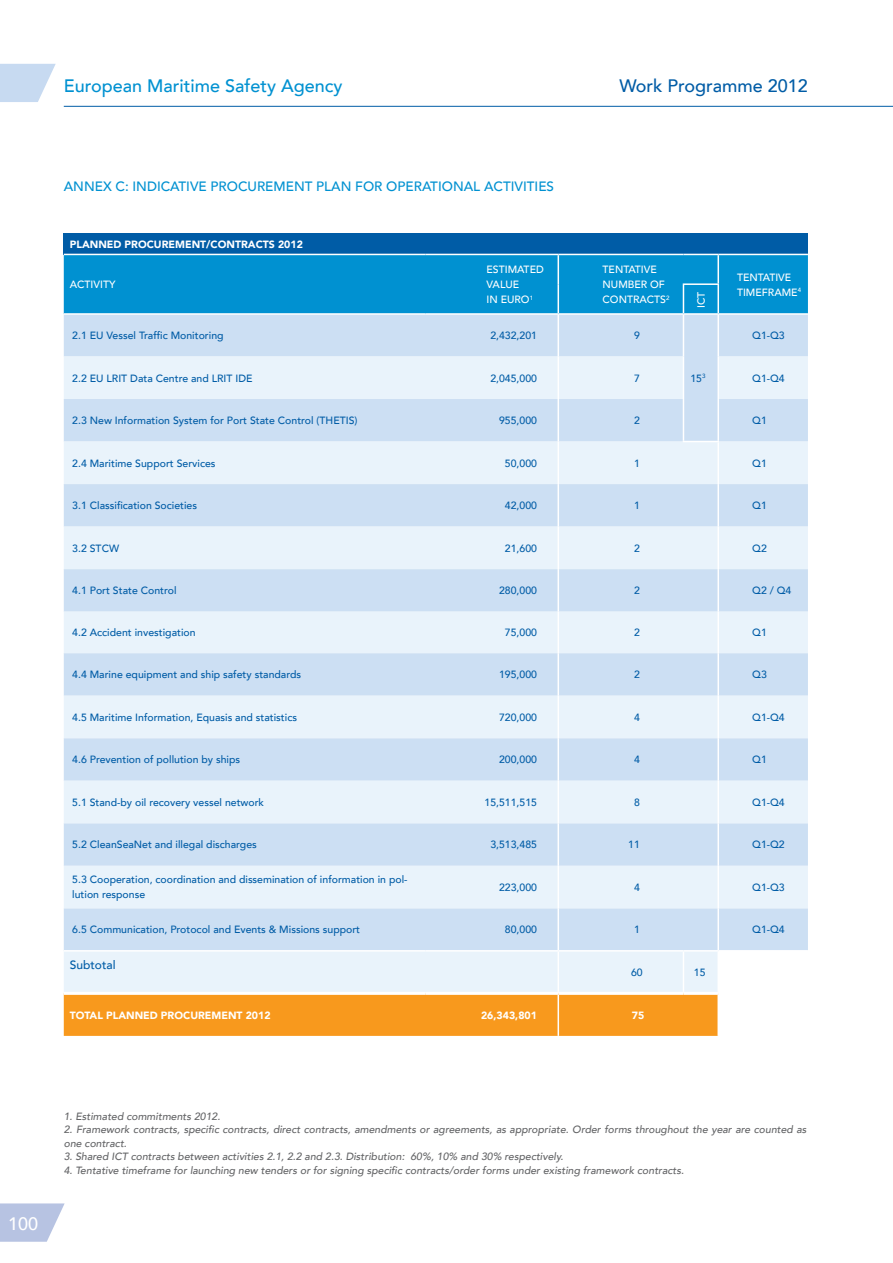
<style>
.page{position:relative;width:893px;height:1263px;background:#fff}
.page>*{position:absolute;margin:0;border:0;box-sizing:border-box;transform-origin:0 0}
.t1{font:500 18px "Avenir LT";color:#0091d1}
.t2{font:500 18px "Avenir LT";color:#005ca6}
.t3{font:500 18px "Avenir LT";color:#fff}
.t4{font:500 13.5px "Avenir LT";color:#0091d1}
.t5{font:500 12px "Avenir LT";color:#005ca6}
.t6{font:500 10.5px/15px "Avenir LT";color:#005ca6}
.t7{font:italic 500 10.5px/13.5px "Avenir LT";color:#636466}
.t8{font:500 10.5px/15px "Avenir LT";color:#fff}
.t9{font:900 10.5px "Avenir LT";color:#fff}
.t10{font:500 6.15px "Avenir LT";color:#fff}
</style>
<div class="page">
<svg style="left:0;top:64px;width:56px;height:38px"></svg>
<hr style="left:64px;top:106px;width:829px;height:1px;background:#005ca6">
<svg style="left:0;top:1203px;width:65px;height:39px;background:#c2cce6"></svg>
<div style="left:64px;top:233px;width:744px;height:21px;background:#005ca6"></div>
<div style="left:64px;top:315px;width:744px;height:41px;background:#ccdff3"></div>
<svg style="left:64px;top:356px;width:744px;height:636px;background:#dbe9f7"></svg>
<div style="left:64px;top:995px;width:653px;height:41px;background:#f8991d"></div>
<hr style="left:558px;top:356px;width:1px;height:43px;background:#fff">
<hr style="left:558px;top:399px;width:1px;height:42px;background:#fff">
<hr style="left:558px;top:441px;width:1px;height:43px;background:#fff">
<hr style="left:558px;top:484px;width:1px;height:43px;background:#fff">
<hr style="left:558px;top:527px;width:1px;height:42px;background:#fff">
<hr style="left:558px;top:569px;width:1px;height:43px;background:#fff">
<hr style="left:558px;top:612px;width:1px;height:41px;background:#fff">
<hr style="left:558px;top:653px;width:1px;height:43px;background:#fff">
<hr style="left:558px;top:696px;width:1px;height:42px;background:#fff">
<hr style="left:558px;top:738px;width:1px;height:43px;background:#fff">
<hr style="left:558px;top:781px;width:1px;height:42px;background:#fff">
<hr style="left:558px;top:823px;width:1px;height:43px;background:#fff">
<hr style="left:558px;top:866px;width:1px;height:42px;background:#fff">
<hr style="left:558px;top:908px;width:1px;height:42px;background:#fff">
<hr style="left:717px;top:442px;width:2px;height:42px;background:#fff">
<hr style="left:717px;top:484px;width:2px;height:43px;background:#fff">
<hr style="left:717px;top:527px;width:2px;height:42px;background:#fff">
<hr style="left:717px;top:569px;width:2px;height:43px;background:#fff">
<hr style="left:717px;top:612px;width:2px;height:41px;background:#fff">
<hr style="left:717px;top:653px;width:2px;height:43px;background:#fff">
<hr style="left:717px;top:696px;width:2px;height:42px;background:#fff">
<hr style="left:717px;top:738px;width:2px;height:43px;background:#fff">
<hr style="left:717px;top:781px;width:2px;height:42px;background:#fff">
<hr style="left:717px;top:823px;width:2px;height:43px;background:#fff">
<hr style="left:717px;top:866px;width:2px;height:42px;background:#fff">
<hr style="left:717px;top:908px;width:2px;height:42px;background:#fff">
<div style="left:64px;top:255px;width:744px;height:58px;background:#0091d1"></div>
<hr style="left:717px;top:285px;width:2px;height:28px;background:#fff">
<hr style="left:64px;top:950px;width:361px;height:1px;background:#fff">
<hr style="left:425px;top:950px;width:133px;height:1px;background:#fff">
<hr style="left:558px;top:950px;width:125px;height:1px;background:#fff">
<hr style="left:558px;top:951px;width:1px;height:41px;background:#fff">
<hr style="left:718px;top:950px;width:90px;height:1px;background:#fff">
<hr style="left:683px;top:950px;width:35px;height:1px;background:#fff">
<hr style="left:683px;top:951px;width:1px;height:41px;background:#fff">
<hr style="left:717px;top:951px;width:2px;height:41px;background:#fff">
<hr style="left:558px;top:315px;width:1px;height:41px;background:#fff">
<hr style="left:683px;top:315px;width:1px;height:41px;background:#fff">
<hr style="left:717px;top:315px;width:2px;height:41px;background:#fff">
<hr style="left:683px;top:356px;width:1px;height:43px;background:#fff">
<hr style="left:717px;top:356px;width:2px;height:43px;background:#fff">
<hr style="left:683px;top:399px;width:1px;height:42px;background:#fff">
<hr style="left:717px;top:399px;width:2px;height:42px;background:#fff">
<hr style="left:683px;top:441px;width:36px;height:1px;background:#fff">
<hr style="left:717px;top:255px;width:2px;height:28px;background:#fff">
<hr style="left:683px;top:283px;width:36px;height:2px;background:#fff">
<hr style="left:558px;top:995px;width:1px;height:41px;background:#fff">
<h1 class="t1" style="left:64px;top:76px;width:280px">European Maritime Safety Agency</h1>
<p class="t4" style="left:64px;top:179px;width:107px">Annex C: I ndicat</p>
<p class="t4" style="left:186px;top:179px;width:89px">ive procureme</p>
<p class="t4" style="left:294px;top:179px;width:200px">nt plan for ope rational act</p>
<p class="t4" style="left:511px;top:179px;width:36px">ivities</p>
<p class="t9" style="left:70px;top:238px;width:235px">PLANNED PROCUREMENT/CONTRACTS 2012</p>
<p class="t8" style="left:70px;top:277px;width:47px">Activity</p>
<p class="t8" style="left:486px;top:262px;width:29px">estimate</p>
<p class="t8" style="left:536px;top:262px;width:9px">d</p>
<p class="t8" style="left:486px;top:277px;width:48px">value<br>in euro<sup>1</sup></p>
<h1 class="t2" style="left:619px;top:76px;width:190px">Work Programme 2012</h1>
<p class="t8" style="left:603px;top:262px;width:61px">te ntative number of contract</p>
<p class="t8" style="left:660px;top:292px;width:11px">S<sup>2</sup></p>
<p class="t8" style="left:694px;top:308px;width:18px;rotate:-90deg">ICT</p>
<p class="t8" style="left:737px;top:270px;width:54px">te ntative timef</p>
<p class="t8" style="left:768px;top:285px;width:16px">rame</p>
<p class="t10" style="left:798px;top:286px;width:5px">4</p>
<p class="t6" style="left:72px;top:328px;width:153px">2.1 EU Vessel Traffic Monitoring</p>
<p class="t6" style="left:490px;top:328px;width:48px">2,432,201</p>
<p class="t6" style="left:634px;top:328px;width:7px">9</p>
<p class="t6" style="left:752px;top:328px;width:34px">Q1-Q3</p>
<p class="t6" style="left:72px;top:371px;width:182px">2.2 EU LRIT Data Centre and LRIT ID E</p>
<p class="t6" style="left:490px;top:371px;width:48px">2,045,000</p>
<p class="t6" style="left:634px;top:371px;width:7px">7</p>
<p class="t6" style="left:752px;top:371px;width:34px">Q1-Q4</p>
<p class="t6" style="left:72px;top:413px;width:287px">2.3 N ew I nformation System for Port State Control (TH ETI S)</p>
<p class="t6" style="left:499px;top:413px;width:39px">955,000</p>
<p class="t6" style="left:634px;top:413px;width:7px">2</p>
<p class="t6" style="left:752px;top:413px;width:16px">Q1</p>
<p class="t6" style="left:72px;top:456px;width:145px">2.4 Maritime Support Services</p>
<p class="t6" style="left:505px;top:456px;width:34px">50,000</p>
<p class="t6" style="left:634px;top:456px;width:7px">1</p>
<p class="t6" style="left:752px;top:456px;width:16px">Q1</p>
<p class="t6" style="left:72px;top:498px;width:126px">3.1 Classification Societies</p>
<p class="t6" style="left:505px;top:498px;width:34px">42,000</p>
<p class="t6" style="left:634px;top:498px;width:7px">1</p>
<p class="t6" style="left:752px;top:498px;width:16px">Q1</p>
<p class="t6" style="left:72px;top:541px;width:48px">3.2 STCW</p>
<p class="t6" style="left:505px;top:541px;width:34px">21,600</p>
<p class="t6" style="left:634px;top:541px;width:7px">2</p>
<p class="t6" style="left:752px;top:541px;width:16px">Q2</p>
<p class="t6" style="left:72px;top:583px;width:106px">4.1 Port State Control</p>
<p class="t6" style="left:499px;top:583px;width:39px">280,000</p>
<p class="t6" style="left:634px;top:583px;width:7px">2</p>
<p class="t6" style="left:752px;top:583px;width:41px">Q2 / Q4</p>
<p class="t6" style="left:72px;top:625px;width:125px">4.2 Accident investigation</p>
<p class="t6" style="left:505px;top:625px;width:34px">75,000</p>
<p class="t6" style="left:634px;top:625px;width:7px">2</p>
<p class="t6" style="left:752px;top:625px;width:16px">Q1</p>
<p class="t6" style="left:72px;top:667px;width:230px">4.4 Marine equipment and ship safety standards</p>
<p class="t6" style="left:499px;top:667px;width:39px">195,000</p>
<p class="t6" style="left:634px;top:667px;width:7px">2</p>
<p class="t6" style="left:752px;top:667px;width:16px">Q3</p>
<p class="t6" style="left:72px;top:710px;width:226px">4.5 Maritime I nformation, Equasis and statistics</p>
<p class="t6" style="left:499px;top:710px;width:39px">720,000</p>
<p class="t6" style="left:634px;top:710px;width:7px">4</p>
<p class="t6" style="left:752px;top:710px;width:34px">Q1-Q4</p>
<p class="t6" style="left:72px;top:752px;width:169px">4.6 Prevention of pollution by ships</p>
<p class="t6" style="left:499px;top:752px;width:39px">200,000</p>
<p class="t6" style="left:634px;top:752px;width:7px">4</p>
<p class="t6" style="left:752px;top:752px;width:16px">Q1</p>
<p class="t6" style="left:72px;top:795px;width:193px">5.1 Stand-by oil recovery vessel network</p>
<p class="t6" style="left:484px;top:795px;width:54px">15,511,515</p>
<p class="t6" style="left:634px;top:795px;width:7px">8</p>
<p class="t6" style="left:752px;top:795px;width:34px">Q1-Q4</p>
<p class="t6" style="left:72px;top:837px;width:186px">5.2 CleanSeaNet and illegal discharges</p>
<p class="t6" style="left:490px;top:837px;width:48px">3,513,485</p>
<p class="t6" style="left:628px;top:837px;width:13px">11</p>
<p class="t6" style="left:752px;top:837px;width:34px">Q1-Q2</p>
<p class="t6" style="left:72px;top:872px;width:337px">5.3 Cooperation, coordination and dissemination of information in pol&shy;lution response</p>
<p class="t6" style="left:499px;top:880px;width:39px">223,000</p>
<p class="t6" style="left:634px;top:880px;width:7px">4</p>
<p class="t6" style="left:752px;top:880px;width:34px">Q1-Q3</p>
<p class="t6" style="left:72px;top:923px;width:289px">6.5 Communication, Protocol and Events &amp; Missions support</p>
<p class="t6" style="left:505px;top:923px;width:34px">80,000</p>
<p class="t6" style="left:634px;top:923px;width:7px">1</p>
<p class="t6" style="left:752px;top:923px;width:34px">Q1-Q4</p>
<p class="t5" style="left:70px;top:958px;width:47px">Subtotal</p>
<p class="t6" style="left:631px;top:965px;width:13px">60</p>
<p class="t6" style="left:694px;top:965px;width:13px">15</p>
<p class="t9" style="left:70px;top:1008px;width:202px">TOTAL PLANNED PROCUREMENT 2012</p>
<p class="t9" style="left:481px;top:1008px;width:57px">26,343,801</p>
<p class="t9" style="left:632px;top:1008px;width:14px">75</p>
<p class="t6" style="left:690px;top:371px;width:17px">15<sup>3</sup></p>
<h1 class="t3" style="left:8px;top:1213px;width:32px">100</h1>
<p class="t7" style="left:64px;top:1109px;width:158px">1. Estimated commitments 2012.</p>
<p class="t7" style="left:64px;top:1123px;width:744px">2. Framework contracts, specific contracts, direct contracts, amendments or agreements, as appropriate. Order forms throughout the year are counted as one contract.</p>
<p class="t7" style="left:64px;top:1150px;width:501px">3. Shared ICT contracts between activities 2.1, 2.2 and 2.3. Distribution: 60%, 10% and 30% respectively.</p>
<p class="t7" style="left:64px;top:1163px;width:622px">4. Tentative timeframe for launching new tenders or for signing specific contracts/order forms under existing framework contracts.</p>
</div>
